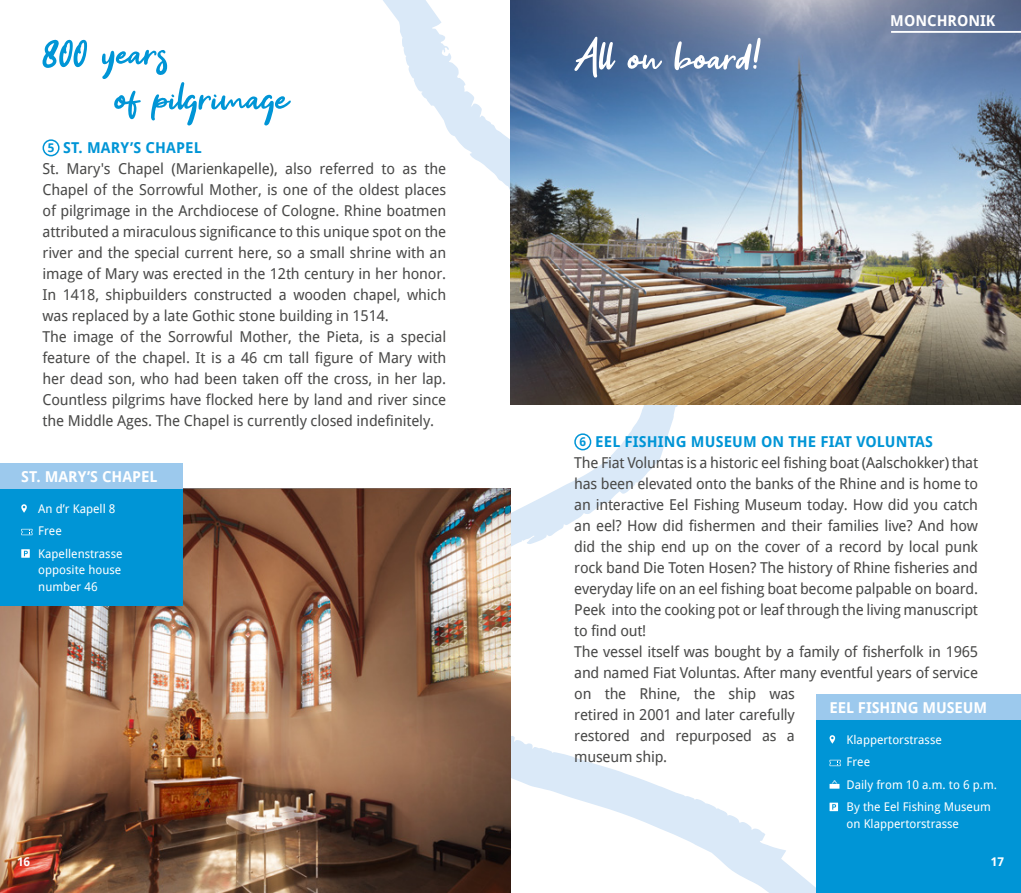
<style>
.page{position:relative;width:1021px;height:893px;background:#fff}
.page>*{position:absolute;margin:0;border:0;box-sizing:border-box;transform-origin:0 0}
.t1{font:54px/45px "Get Show";color:#0095d6}
.t2{font:54px "Get Show";color:#fff}
.t3{font:15px/21px "Droid Sans";letter-spacing:-.01em;color:#494948}
.t4{font:700 15px "Droid Sans";color:#fff}
.t5{font:12px/22.5px "Droid Sans";color:#fff}
.t6{font:700 12px "Droid Sans";color:#fff}
.s1{font-weight:700;font-size:12px;color:#0095d6}
.s2{font-weight:700;color:#0095d6}
</style>
<div class="page">
<svg style="left:373px;top:0;width:443px;height:893px"></svg>
<div style="left:816px;top:720px;width:204px;height:173px;background:#0095d6"></div>
<svg style="left:829px;top:735px;width:6px;height:9px"></svg>
<svg style="left:829px;top:760px;width:11px;height:6px"></svg>
<div style="left:829px;top:784px;width:10px;height:5px;background:#fff"></div>
<svg style="left:829px;top:803px;width:9px;height:8px"></svg>
<div style="left:816px;top:694px;width:204px;height:26px;background:#9cc9ed"></div>
<img style="left:510px;top:0;width:510px;height:405px">
<img style="left:0;top:489px;width:510px;height:404px">
<div style="left:0;top:489px;width:183px;height:116px;background:#0095d6"></div>
<svg style="left:21px;top:504px;width:6px;height:9px"></svg>
<svg style="left:21px;top:529px;width:11px;height:6px"></svg>
<svg style="left:21px;top:549px;width:9px;height:9px"></svg>
<div style="left:0;top:463px;width:183px;height:26px;background:#9cc9ed"></div>
<div style="left:43px;top:139px;width:17px;height:17px;border:2px solid #0095d6;border-radius:50%"></div>
<div style="left:574px;top:433px;width:17px;height:17px;border:2px solid #0095d6;border-radius:50%"></div>
<hr style="left:891px;top:31px;width:129px;height:2px;background:#fff">
<h1 class="t1" style="left:115px;top:31px;width:175px;text-indent:-72px">800 years<br>of pilgrimage</h1>
<p class="t3" style="left:43px;top:136px;width:405px;text-indent:5px"><span class="s1">5</span> <span class="s2">ST. MARY’S CHAPEL<br></span>St. Mary's Chapel (Marienkapelle), also referred to as the Chapel of the Sorrowful Mother, is one of the oldest places of pilgrimage in the Archdiocese of Cologne. Rhine boatmen attributed a miraculous significance to this unique spot on the river and the special current here, so a small shrine with an image of Mary was erected in the 12th century in her honor.<br>In 1418, shipbuilders constructed a wooden chapel, which was replaced by a late Gothic stone building in 1514.<br>The image of the Sorrowful Mother, the Pieta, is a special feature of the chapel. It is a 46 cm tall figure of Mary with her dead son, who had been taken off the cross, in her lap.<br>Countless pilgrims have flocked here by land and river since the Middle Ages. The Chapel is currently closed indefinitely.</p>
<p class="t4" style="left:21px;top:466px;width:138px">ST. MARY’S CHAPEL</p>
<p class="t5" style="left:38px;top:497px;width:86px">An d’r Kapell 8<br>Free<br>Kapellenstrasse</p>
<p class="t5" style="left:38px;top:561px;width:84px;line-height:16.5px">opposite house number 46</p>
<h1 class="t2" style="left:574px;top:27px;width:190px">All on board!</h1>
<p class="t4" style="left:890px;top:10px;width:107px">MONCHRONIK</p>
<p class="t3" style="left:574px;top:430px;width:405px;text-indent:5px"><span class="s1">6</span> <span class="s2">EEL FISHING MUSEUM ON THE FIAT VOLUNTAS<br></span>The Fiat Voluntas is a historic eel fishing boat (Aalschokker) that has been elevated onto the banks of the Rhine and is home to an interactive Eel Fishing Museum today. How did you catch an eel? How did fishermen and their families live? And how did the ship end up on the cover of a record by local punk rock band Die Toten Hosen? The history of Rhine fisheries and everyday life on an eel fishing boat become palpable on board.<br>Peek into the cooking pot or leaf through the living manuscript to find out!<br>The vessel itself was bought by a family of fisherfolk in 1965 and named Fiat Voluntas. After many eventful years of service on the Rhine, the ship was<br>retired in 2001 and later carefully<br>restored and repurposed as a<br>museum ship.</p>
<p class="t4" style="left:829px;top:697px;width:159px">EEL FISHING MUSEUM</p>
<p class="t5" style="left:846px;top:728px;width:152px">Klappertorstrasse<br>Free<br>Daily from 10 a.m. to 6 p.m.<br>By the Eel Fishing Museum</p>
<p class="t5" style="left:846px;top:812px;width:114px">on Klappertorstrasse</p>
<p class="t6" style="left:17px;top:853px;width:15px">16</p>
<p class="t6" style="left:990px;top:853px;width:15px">17</p>
</div>
